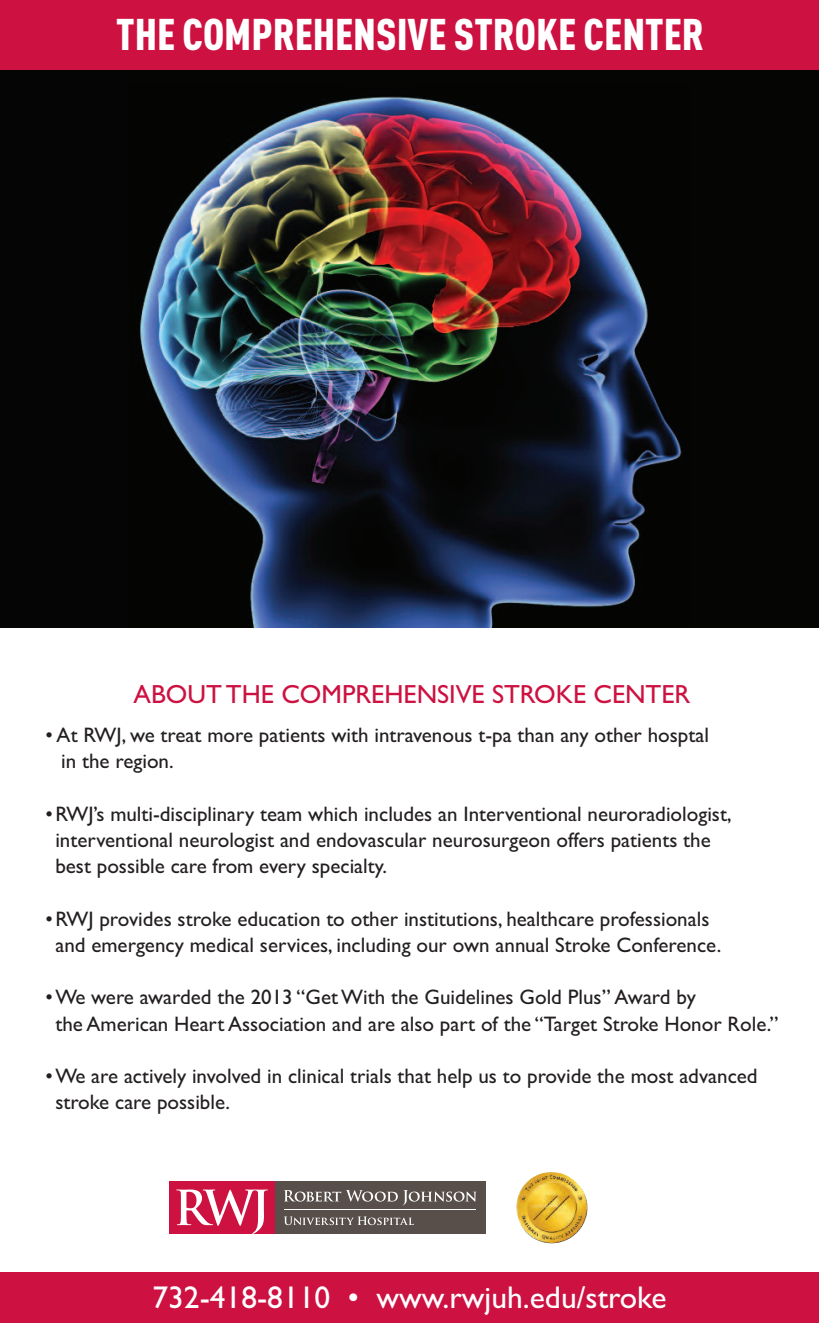
<style>
.page{position:relative;width:819px;height:1323px;background:#fff}
.page>*{position:absolute;margin:0;border:0;box-sizing:border-box;transform-origin:0 0}
.t1{font:900 43.75px "DIN Cond";color:#fff}
.t2{font:31.5px "Gill Sans";color:#fff}
.t3{font:26.25px "Gill Sans";color:#cd1141}
.t4{font:21px/26.2px "Gill Sans";color:#231f20}
</style>
<div class="page">
<img style="left:0;top:70px;width:819px;height:558px">
<div style="left:0;top:0;width:819px;height:70px;background:#cd1141"></div>
<div style="left:275px;top:1181px;width:211px;height:53px;background:#584f4a"></div>
<div style="left:169px;top:1181px;width:106px;height:53px;background:#cd1141"></div>
<svg style="left:176px;top:1190px;width:92px;height:44px"></svg>
<svg style="left:284px;top:1190px;width:193px;height:15px"></svg>
<hr style="left:284px;top:1209px;width:192px;height:1px;background:#fff">
<svg style="left:284px;top:1216px;width:130px;height:9px"></svg>
<div style="left:0;top:1273px;width:819px;height:50px;background:#cd1141"></div>
<img style="left:571px;top:1178px;width:17px;height:53px">
<h1 class="t1" style="left:116px;top:8px;width:589px">THE COMPREHENSIVE STROKE CENTER</h1>
<p class="t3" style="left:134px;top:679px;width:558px">ABOUT THE COMPREHENSIVE STROKE CENTER</p>
<p class="t4" style="left:61px;top:721px;width:649px;text-indent:-16px">• At RWJ, we treat more patients with intravenous t-pa than any other hosptal in the region.</p>
<p class="t4" style="left:55px;top:800px;width:678px;text-indent:-10px">•RWJ’s multi-disciplinary team which includes an Interventional neuroradiologist, interventional neurologist and endovascular neurosurgeon offers patients the best possible care from every specialty.</p>
<p class="t4" style="left:46px;top:905px;width:677px;text-align:center">•RWJ provides stroke education to other institutions, healthcare professionals and emergency medical services, including our own annual Stroke Conference.</p>
<p class="t4" style="left:55px;top:984px;width:725px;text-indent:-10px">•We were awarded the 2013 “GetWith the Guidelines Gold Plus” Award by<br>the American Heart Association and are also part of the “Target Stroke Honor Role.”</p>
<p class="t4" style="left:55px;top:1063px;width:704px;text-indent:-10px">•We are actively involved in clinical trials that help us to provide the most advanced stroke care possible.</p>
<h2 class="t2" style="left:152px;top:1279px;width:516px">732-418-8110 • www.rwjuh.edu/stroke</h2>
</div>
